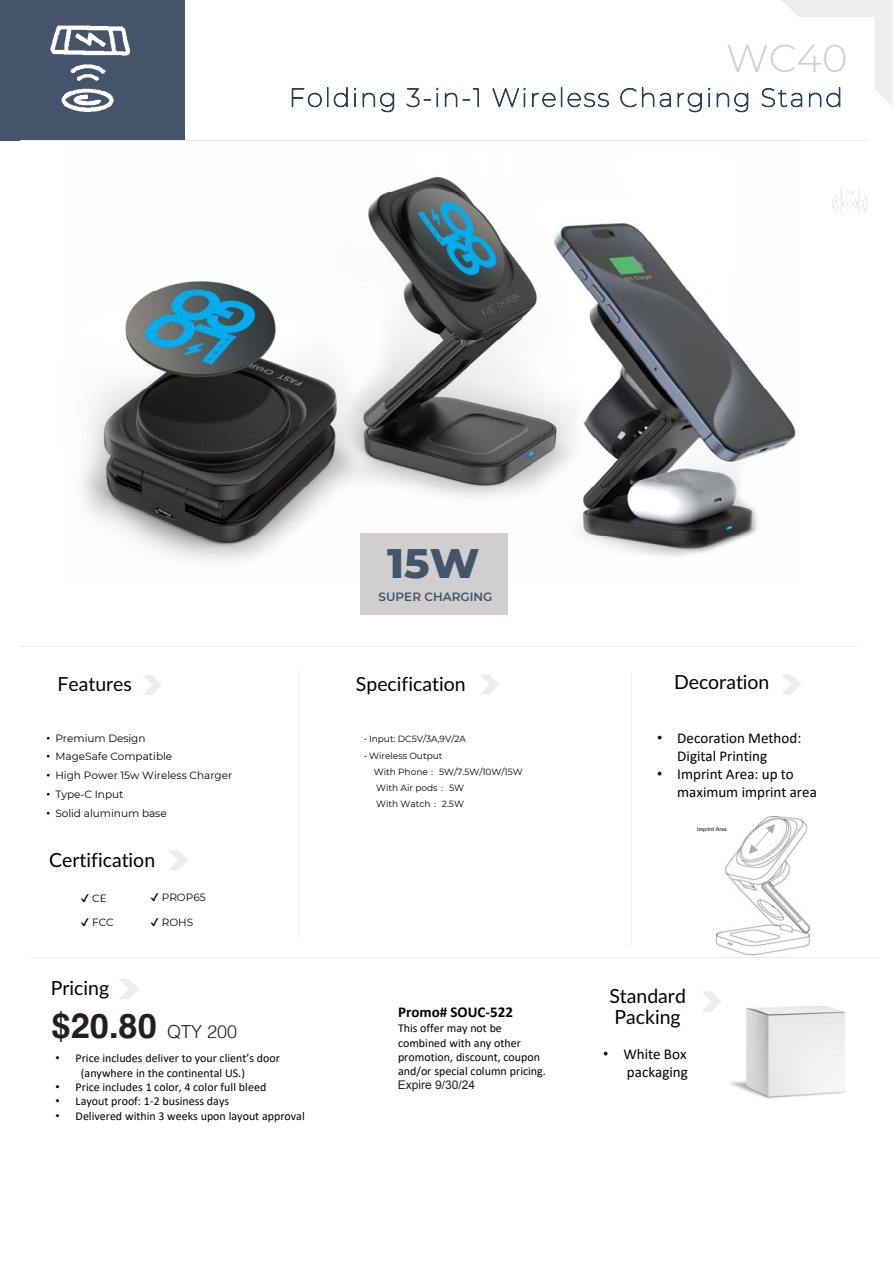
<style>
.page{position:relative;width:893px;height:1263px;background:#fff}
.page>*{position:absolute;margin:0;border:0;box-sizing:border-box;transform-origin:0 0}
.t1{font:800 42px "Montserrat";color:#44546a}
.t2{font:300 38.85px "Montserrat";color:#d0cece}
.t3{font:36px "Calibri";color:#000}
.t4{font:700 34.5px "Helvetica";color:#231f20}
.t5{font:100 25.95px "Montserrat";letter-spacing:.07em;color:#28405a}
.t6{font:19.5px/21px "Lato";color:#000}
.t7{font:15px/18px "Calibri";color:#000}
.t8{font:700 15px "Calibri";color:#000}
.t9{font:12px/14.4px "Calibri";color:#000}
.t10{font:600 12px "Montserrat";color:#44546a}
.t11{font:12px "Arial";color:#231f20}
.t12{font:10.5px "Montserrat";color:#000}
.t13{font:9px/16.2px "Montserrat";color:#000}
.t14{font:5.4px "Lato";letter-spacing:.005em;color:#000}
.s1{font-family:"Arial"}
.s2{font-weight:300;font-size:18px}
.s3{font-family:"Lato";font-size:16.5px}
.s4{font-family:"MS Gothic"}
</style>
<div class="page">
<svg style="left:782px;top:674px;width:19px;height:20px"></svg>
<svg style="left:480px;top:674px;width:19px;height:20px"></svg>
<svg style="left:143px;top:675px;width:18px;height:20px"></svg>
<div style="left:0;top:0;width:185px;height:140px;background:#44546a"></div>
<img style="left:82px;top:176px;width:714px;height:439px">
<svg style="left:782px;top:0;width:110px;height:105px"></svg>
<hr style="left:298px;top:671px;width:1px;height:267px;background:#ededed">
<svg style="left:169px;top:850px;width:19px;height:20px"></svg>
<hr style="left:631px;top:671px;width:1px;height:274px;background:#ededed">
<hr style="left:20px;top:646px;width:847px;height:1px;background:#ededed">
<hr style="left:20px;top:140px;width:847px;height:1px;background:#ededed">
<hr style="left:29px;top:957px;width:847px;height:1px;background:#ededed">
<img style="left:832px;top:188px;width:36px;height:27px">
<div style="left:360px;top:533px;width:147px;height:81px;background:#d0cece"></div>
<img style="left:51px;top:25px;width:78px;height:87px">
<img style="left:716px;top:816px;width:93px;height:138px">
<svg style="left:749px;top:824px;width:26px;height:30px"></svg>
<img style="left:730px;top:1006px;width:116px;height:93px">
<svg style="left:702px;top:991px;width:19px;height:20px"></svg>
<svg style="left:119px;top:979px;width:19px;height:20px"></svg>
<p class="t2" style="left:726px;top:32px;width:123px">WC40</p>
<p class="t5" style="left:289px;top:80px;width:555px">Folding 3-in-1 Wireless Charging Stand</p>
<p class="t1" style="left:387px;top:532px;width:94px">15W</p>
<p class="t10" style="left:378px;top:588px;width:115px">SUPER CHARGING</p>
<p class="t6" style="left:58px;top:672px;width:76px">Features</p>
<p class="t6" style="left:356px;top:672px;width:111px">Specification</p>
<p class="t6" style="left:674px;top:670px;width:97px">Decoration</p>
<p class="t12" style="left:47px;top:730px;width:100px"><span class="s1">•</span> Premium Design</p>
<p class="t12" style="left:47px;top:749px;width:127px"><span class="s1">•</span> MageSafe Compatible</p>
<p class="t12" style="left:47px;top:768px;width:187px"><span class="s1">•</span> High Power 15w Wireless Charger</p>
<p class="t12" style="left:47px;top:787px;width:78px"><span class="s1">•</span> Type-C Input</p>
<p class="t12" style="left:47px;top:806px;width:122px"><span class="s1">•</span> Solid aluminum base</p>
<p class="t6" style="left:49px;top:848px;width:107px">Certification</p>
<p class="t12" style="left:81px;top:890px;width:27px">✔ CE</p>
<p class="t12" style="left:81px;top:915px;width:35px">✔ FCC</p>
<p class="t6" style="left:51px;top:976px;width:60px">Pricing</p>
<p class="t12" style="left:150px;top:890px;width:57px">✔ PROP65</p>
<p class="t12" style="left:150px;top:914px;width:44px">✔ ROHS</p>
<p class="t4" style="left:51px;top:1005px;width:187px">$20.80 <span class="s2">QTY 200</span></p>
<p class="t3" style="left:62px;top:1002px;width:217px">$18.95 C <span class="s3">QTY 200</span></p>
<p class="t9" style="left:81px;top:1050px;width:201px;text-indent:-26px"><span class="s1">•</span> Price includes deliver to your client’s door (anywhere in the continental US.)</p>
<p class="t9" style="left:55px;top:1079px;width:212px"><span class="s1">•</span> Price includes 1 color, 4 color full bleed</p>
<p class="t9" style="left:55px;top:1093px;width:175px"><span class="s1">•</span> Layout proof: 1-2 business days</p>
<p class="t9" style="left:55px;top:1108px;width:251px"><span class="s1">•</span> Delivered within 3 weeks upon layout approval</p>
<p class="t13" style="left:364px;top:730px;width:104px">• Input: DC5V/3A,9V/2A</p>
<p class="t13" style="left:374px;top:747px;width:151px;text-indent:-10px">• Wireless Output<br>With Phone<span class="s4">：</span> 5W/7.5W/10W/15W<br>With Air pods<span class="s4">：</span> 5W<br>With Watch<span class="s4">：</span> 2.5W</p>
<p class="t7" style="left:677px;top:729px;width:126px;text-indent:-20px"><span class="s1">•</span> Decoration Method:<br>Digital Printing</p>
<p class="t7" style="left:677px;top:765px;width:141px;text-indent:-20px"><span class="s1">•</span> Imprint Area: up to maximum imprint area</p>
<p class="t14" style="left:697px;top:825px;width:31px">Imprint Area</p>
<p class="t8" style="left:398px;top:1001px;width:116px">Promo# SOUC-522</p>
<p class="t9" style="left:398px;top:1020px;width:105px">This offer may not be</p>
<p class="t9" style="left:398px;top:1035px;width:124px">combined with any other</p>
<p class="t9" style="left:398px;top:1049px;width:144px">promotion, discount, coupon</p>
<p class="t9" style="left:398px;top:1063px;width:149px">and/or special column pricing.</p>
<p class="t9" style="left:404px;top:1078px;width:76px">xpires: 8/31/24</p>
<p class="t11" style="left:398px;top:1077px;width:79px">Expire 9/30/24</p>
<p class="t6" style="left:609px;top:984px;width:78px">Standard<br>Packing</p>
<p class="t7" style="left:603px;top:1044px;width:86px;text-align:right"><span class="s1">•</span> White Box packaging</p>
</div>
